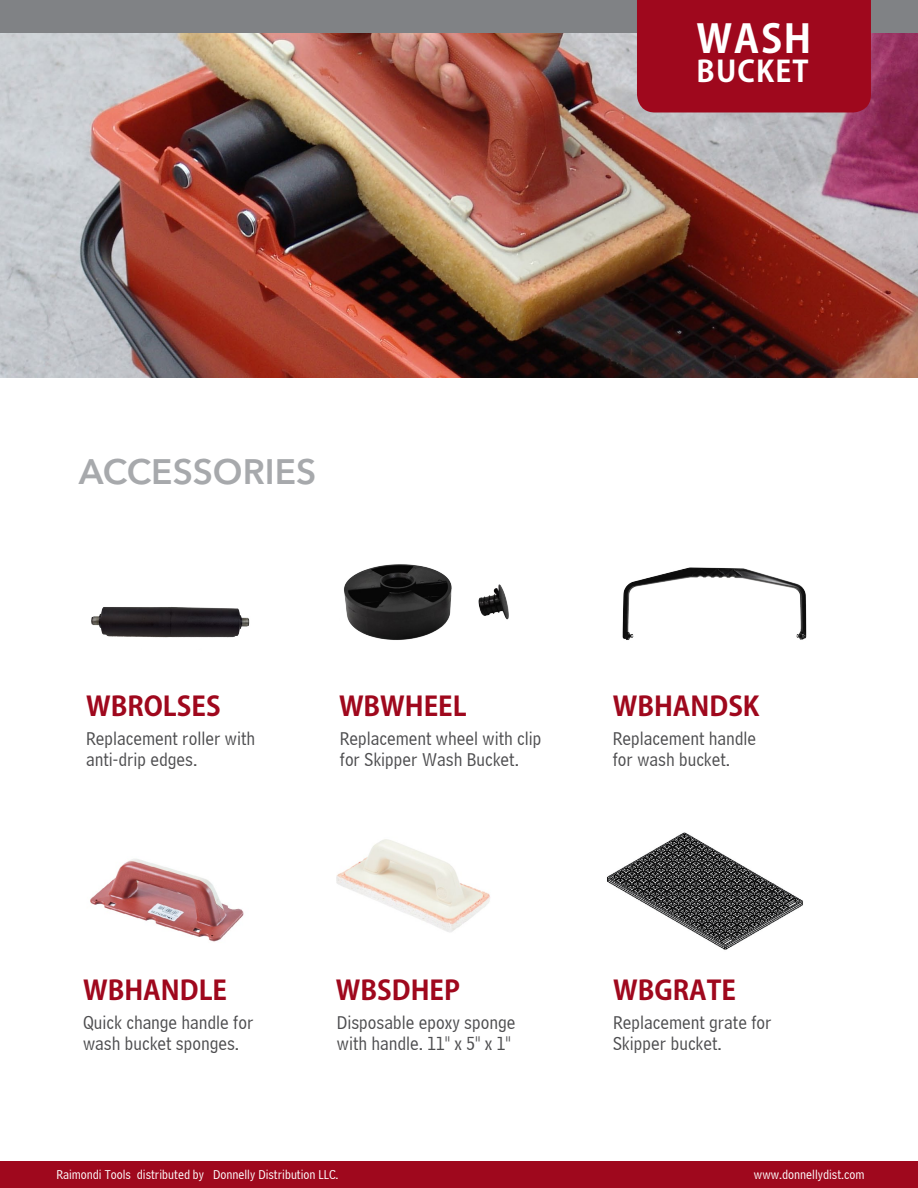
<style>
.page{position:relative;width:918px;height:1188px;background:#fff}
.page>*{position:absolute;margin:0;border:0;box-sizing:border-box;transform-origin:0 0}
.t1{font:700 38.7px "Adobe Gothic Std";color:#fff}
.t2{font:600 35.1px "Avenir Next LT Pro";color:#a7a9ac}
.t3{font:700 29.1px "Adobe Gothic Std";letter-spacing:.04em;color:#fff}
.t4{font:700 26.7px "Adobe Gothic Std";color:#9f081d}
.t5{font:19.5px/21px "Bell Centennial BT Address";color:#4d4d4f}
.t6{font:13.5px "Bell Centennial BT Address";color:#fff}
</style>
<div class="page">
<img style="left:0;top:32px;width:918px;height:346px">
<div style="left:0;top:0;width:918px;height:32px;background:#808285"></div>
<div style="left:637px;top:0;width:234px;height:112px;background:#9f081d"></div>
<div style="left:0;top:1161px;width:918px;height:27px;background:#9f081d"></div>
<img style="left:622px;top:567px;width:185px;height:73px">
<img style="left:344px;top:564px;width:165px;height:76px">
<img style="left:336px;top:839px;width:154px;height:93px">
<img style="left:91px;top:607px;width:159px;height:31px">
<img style="left:90px;top:859px;width:154px;height:83px">
<img style="left:607px;top:832px;width:196px;height:118px">
<h2 class="t2" style="left:79px;top:450px;width:239px">ACCESSORIES</h2>
<h1 class="t1" style="left:697px;top:16px;width:116px">WASH</h1>
<h3 class="t3" style="left:697px;top:53px;width:113px">BUCKET</h3>
<h3 class="t4" style="left:86px;top:690px;width:136px">WBROLSES</h3>
<h3 class="t4" style="left:613px;top:690px;width:148px">WBHANDSK</h3>
<h3 class="t4" style="left:339px;top:690px;width:129px">WBWHEEL</h3>
<p class="t5" style="left:86px;top:728px;width:171px">Replacement roller with anti-drip edges.</p>
<p class="t5" style="left:340px;top:728px;width:203px">Replacement wheel with clip for Skipper Wash Bucket.</p>
<p class="t5" style="left:613px;top:728px;width:145px">Replacement handle for wash bucket.</p>
<h3 class="t4" style="left:83px;top:974px;width:146px">WBHANDLE</h3>
<p class="t5" style="left:83px;top:1012px;width:172px">Quick change handle for wash bucket sponges.</p>
<h3 class="t4" style="left:336px;top:974px;width:126px">WBSDHEP</h3>
<p class="t5" style="left:337px;top:1012px;width:180px">Disposable epoxy sponge with handle. 11" x 5" x 1"</p>
<h3 class="t4" style="left:613px;top:974px;width:124px">WBGRATE</h3>
<p class="t5" style="left:613px;top:1012px;width:160px">Replacement grate for<br>Skipper bucket.</p>
<p class="t6" style="left:56px;top:1167px;width:284px">Raimondi Tools distributed by Donnelly Distribution LLC.</p>
<p class="t6" style="left:754px;top:1167px;width:112px">www.donnellydist.com</p>
</div>
